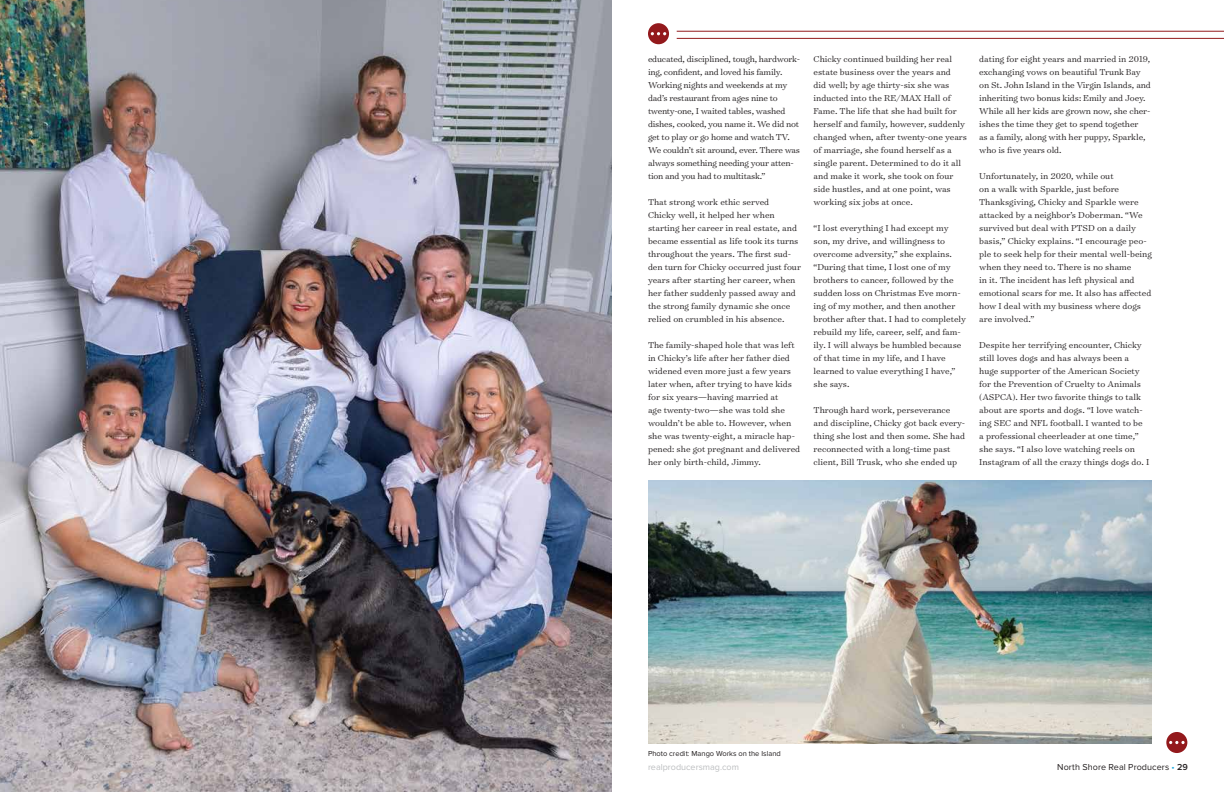
<style>
.page{position:relative;width:1224px;height:792px;background:#fff}
.page>*{position:absolute;margin:0;border:0;box-sizing:border-box;transform-origin:0 0}
.t1{font:300 9.8px/13px "Surveyor Text";color:#231f20}
.t2{font:300 9.8px/13px "Surveyor Text";letter-spacing:-.02em;color:#231f20}
.t3{font:9px "Proxima Nova";letter-spacing:.01em;color:#231f20}
.t4{font:9px "Proxima Nova";color:#bcbec0}
.t5{font:7.5px "Proxima Nova";color:#231f20}
.s1{color:#19a8e0}
.s2{font-weight:600}
</style>
<div class="page">
<img style="left:0;top:0;width:612px;height:792px">
<div style="left:648px;top:23px;width:21px;height:21px;background:#93191c;border-radius:50%"></div>
<svg style="left:651px;top:32px;width:15px;height:3px"></svg>
<img style="left:648px;top:481px;width:504px;height:263px">
<hr style="left:677px;top:31px;width:547px;height:1px;background:#93191c">
<hr style="left:677px;top:38px;width:547px;height:1px;background:#93191c">
<div style="left:1166px;top:732px;width:21px;height:21px;background:#93191c;border-radius:50%"></div>
<svg style="left:1169px;top:741px;width:16px;height:3px"></svg>
<p class="t2" style="left:648px;top:53px;width:154px">educated, disciplined, tough, hardwork&shy;ing, confident, and loved his family.<br>Working nights and weekends at my dad’s restaurant from ages nine to twenty-one, I waited tables, washed dishes, cooked, you name it. We did not get to play or go home and watch TV.<br>We couldn’t sit around, ever. There was always something needing your atten&shy;tion and you had to multitask.”</p>
<p class="t1" style="left:648px;top:196px;width:154px">That strong work ethic served<br>Chicky well, it helped her when starting her career in real estate, and became essential as life took its turns throughout the years. The first sud&shy;den turn for Chicky occurred just four years after starting her career, when her father suddenly passed away and the strong family dynamic she once relied on crumbled in his absence.</p>
<p class="t1" style="left:648px;top:339px;width:154px">The family-shaped hole that was left in Chicky’s life after her father died widened even more just a few years later when, after trying to have kids for six years—having married at<br>age twenty-two—she was told she wouldn’t be able to. However, when she was twenty-eight, a miracle hap&shy;pened: she got pregnant and delivered her only birth-child, Jimmy.</p>
<p class="t1" style="left:814px;top:53px;width:155px">Chicky continued building her real estate business over the years and<br>did well; by age thirty-six she was inducted into the RE/MAX Hall of Fame. The life that she had built for herself and family, however, suddenly changed when, after twenty-one years of marriage, she found herself as a single parent. Determined to do it all and make it work, she took on four side hustles, and at one point, was working six jobs at once.</p>
<p class="t1" style="left:814px;top:221px;width:154px">“I lost everything I had except my son, my drive, and willingness to overcome adversity,” she explains. “During that time, I lost one of my brothers to cancer, followed by the sudden loss on Christmas Eve morn&shy;ing of my mother, and then another brother after that. I had to completely rebuild my life, career, self, and fam&shy;ily. I will always be humbled because of that time in my life, and I have learned to value everything I have,” she says.</p>
<p class="t1" style="left:814px;top:403px;width:153px">Through hard work, perseverance and discipline, Chicky got back every&shy;thing she lost and then some. She had reconnected with a long-time past client, Bill Trusk, who she ended up</p>
<p class="t1" style="left:979px;top:52px;width:173px">dating for eight years and married in 2019, exchanging vows on beautiful Trunk Bay on St. John Island in the Virgin Islands, and inheriting two bonus kids: Emily and Joey.<br>While all her kids are grown now, she cher&shy;ishes the time they get to spend together<br>as a family, along with her puppy, Sparkle, who is five years old.</p>
<p class="t1" style="left:979px;top:169px;width:174px">Unfortunately, in 2020, while out<br>on a walk with Sparkle, just before Thanksgiving, Chicky and Sparkle were attacked by a neighbor’s Doberman. “We survived but deal with PTSD on a daily basis,” Chicky explains. “I encourage peo&shy;ple to seek help for their mental well-being when they need to. There is no shame<br>in it. The incident has left physical and emotional scars for me. It also has affected how I deal with my business where dogs are involved.”</p>
<p class="t1" style="left:979px;top:338px;width:172px">Despite her terrifying encounter, Chicky still loves dogs and has always been a huge supporter of the American Society for the Prevention of Cruelty to Animals (ASPCA). Her two favorite things to talk about are sports and dogs. “I love watch&shy;ing SEC and NFL football. I wanted to be a professional cheerleader at one time,” she says. “I also love watching reels on Instagram of all the crazy things dogs do. I</p>
<p class="t5" style="left:648px;top:749px;width:134px">Photo credit: Mango Works on the Island</p>
<p class="t4" style="left:648px;top:762px;width:92px">realproducersmag.com</p>
<p class="t3" style="left:1057px;top:762px;width:132px">North Shore Real Producers <span class="s1">•</span> <span class="s2">29</span></p>
</div>
